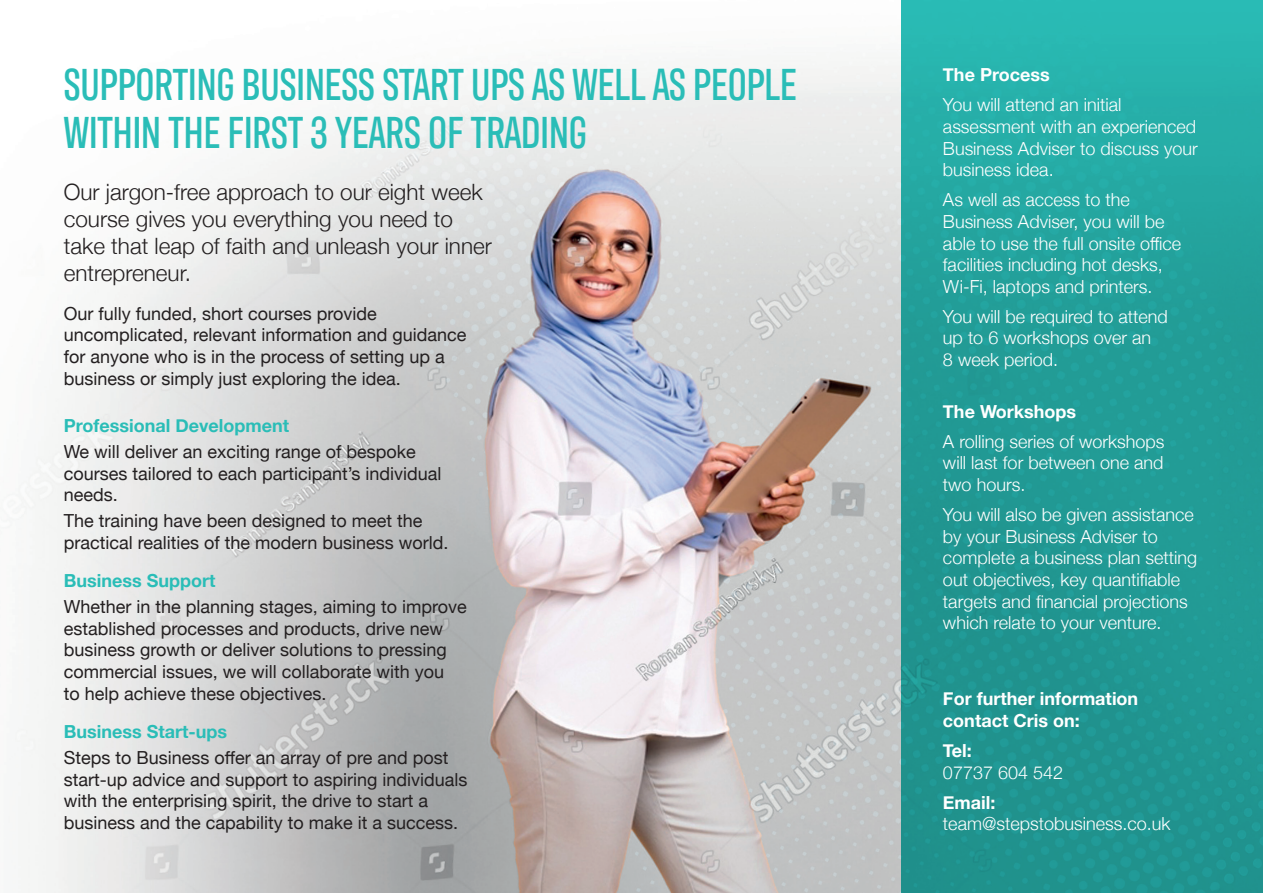
<style>
.page{position:relative;width:1263px;height:893px;background:#fff}
.page>*{position:absolute;margin:0;border:0;box-sizing:border-box;transform-origin:0 0}
.t1{font:500 45.75px/47.2px "Antarctican Headline";color:#2abdb7}
.t2{font:300 22.5px/27px "Helvetica Neue";color:#231f20}
.t3{font:18px/21.6px "Helvetica Neue";color:#231f20}
.t4{font:300 18px/21.6px "Helvetica Neue";color:#fff}
.t5{font:700 18px/21.6px "Helvetica Neue";color:#fff}
.t6{font:700 18px "Helvetica Neue";color:#2abdb7}
</style>
<div class="page">
<img style="left:8px;top:64px;width:893px;height:829px">
<div style="left:901px;top:0;width:362px;height:893px;background:linear-gradient(to bottom,#27b1ab,#1e8d89)"></div>
<h1 class="t1" style="left:64px;top:58px;width:734px">SUPPORTING BUSINESS START UPS AS WELL AS PEOPLE<br>WITHIN THE FIRST 3 YEARS OF TRADING</h1>
<p class="t2" style="left:64px;top:177px;width:430px">Our jargon-free approach to our eight week course gives you everything you need to take that leap of faith and unleash your inner entrepreneur.</p>
<p class="t3" style="left:64px;top:304px;width:404px">Our fully funded, short courses provide uncomplicated, relevant information and guidance for anyone who is in the process of setting up a business or simply just exploring the idea.</p>
<p class="t6" style="left:64px;top:412px;width:227px">Professional Development</p>
<p class="t3" style="left:64px;top:442px;width:379px">We will deliver an exciting range of bespoke courses tailored to each participant’s individual needs.</p>
<p class="t3" style="left:64px;top:511px;width:386px">The training have been designed to meet the practical realities of the modern business world.</p>
<p class="t6" style="left:64px;top:567px;width:153px">Business Support</p>
<p class="t3" style="left:64px;top:597px;width:405px">Whether in the planning stages, aiming to improve established processes and products, drive new business growth or deliver solutions to pressing commercial issues, we will collaborate with you<br>to help achieve these objectives.</p>
<p class="t6" style="left:64px;top:718px;width:165px">Business Start-ups</p>
<p class="t3" style="left:64px;top:748px;width:405px">Steps to Business offer an array of pre and post start-up advice and support to aspiring individuals with the enterprising spirit, the drive to start a business and the capability to make it a success.</p>
<p class="t5" style="left:943px;top:65px;width:108px">The Process</p>
<p class="t4" style="left:943px;top:93px;width:256px">You will attend an initial assessment with an experienced<br>Business Adviser to discuss your business idea.</p>
<p class="t4" style="left:943px;top:188px;width:240px">As well as access to the<br>Business Adviser, you will be able to use the full onsite office facilities including hot desks,<br>Wi-Fi, laptops and printers.</p>
<p class="t4" style="left:943px;top:304px;width:226px">You will be required to attend up to 6 workshops over an<br>8 week period.</p>
<p class="t5" style="left:943px;top:401px;width:135px">The Workshops</p>
<p class="t4" style="left:943px;top:429px;width:223px;text-align:justify">A rolling series of workshops will last for between one and two hours.</p>
<p class="t4" style="left:943px;top:503px;width:256px">You will also be given assistance by your Business Adviser to complete a business plan setting out objectives, key quantifiable targets and financial projections which relate to your venture.</p>
<p class="t5" style="left:943px;top:689px;width:197px">For further information contact Cris on:</p>
<p class="t5" style="left:943px;top:740px;width:30px">Tel:</p>
<p class="t4" style="left:943px;top:760px;width:122px">07737 604 542</p>
<p class="t5" style="left:943px;top:792px;width:54px">Email:</p>
<p class="t4" style="left:943px;top:812px;width:229px">team@stepstobusiness.co.uk</p>
</div>
